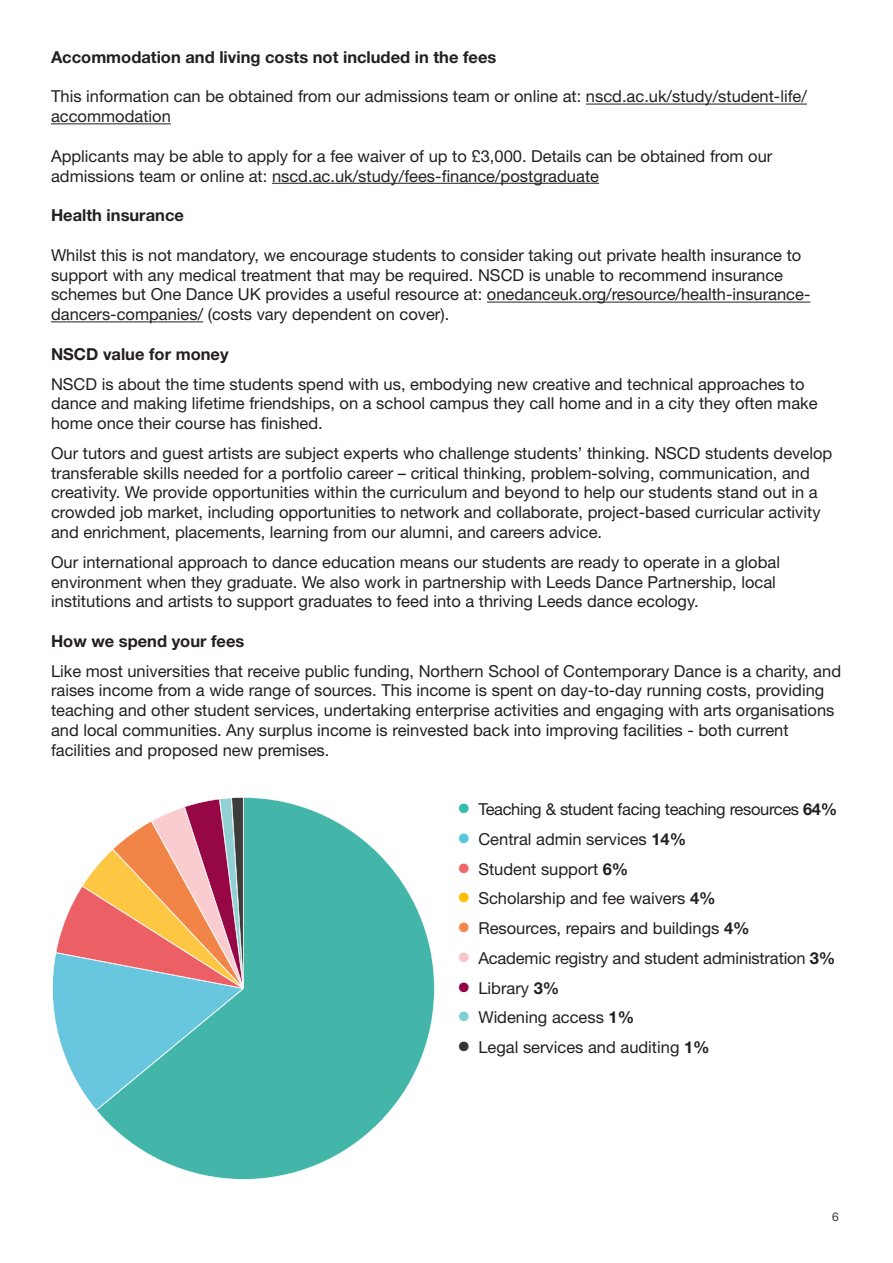
<style>
.page{position:relative;width:893px;height:1263px;background:#fff}
.page>*{position:absolute;margin:0;border:0;box-sizing:border-box;transform-origin:0 0}
.t1{font:16.5px/19.8px "Helvetica Neue LT Std";color:#231f20}
.t2{font:700 16.5px "Helvetica Neue LT Pro";color:#231f20}
.t3{font:16.5px "Helvetica Neue LT Std";letter-spacing:-.02em;color:#231f20}
.t4{font:12px "Helvetica Neue LT Std";color:#333637}
.s1{font-size:27px;color:#33bdaa}
.s2{font-weight:700}
.s3{font-size:27px;color:#55c7dd}
.s4{font-size:27px;color:#f1666a}
.s5{font-size:27px;color:#ffbf00}
.s6{font-size:27px;color:#f5864f}
.s7{font-size:27px;color:#f9c5c6}
.s8{font-size:27px;color:#900148}
.s9{font-size:27px;color:#7fcfd3}
.s10{font-size:27px;color:#333637}
</style>
<div class="page">
<hr style="left:586px;top:104px;width:221px;height:1px;background:#231f20">
<hr style="left:51px;top:123px;width:120px;height:1px;background:#231f20">
<hr style="left:272px;top:183px;width:327px;height:1px;background:#231f20">
<hr style="left:487px;top:302px;width:323px;height:1px;background:#231f20">
<hr style="left:51px;top:321px;width:152px;height:1px;background:#231f20">
<svg style="left:96px;top:797px;width:339px;height:382px;fill:#44b6a9"></svg>
<svg style="left:52px;top:797px;width:191px;height:313px"></svg>
<p class="t2" style="left:51px;top:47px;width:447px">Accommodation and living costs not included in the fees</p>
<p class="t1" style="left:51px;top:86px;width:757px">This information can be obtained from our admissions team or online at: nscd.ac.uk/study/student-life/ accommodation</p>
<p class="t1" style="left:51px;top:146px;width:723px">Applicants may be able to apply for a fee waiver of up to £3,000. Details can be obtained from our admissions team or online at: nscd.ac.uk/study/fees-finance/postgraduate</p>
<p class="t2" style="left:51px;top:205px;width:134px">Health insurance</p>
<p class="t1" style="left:51px;top:245px;width:761px">Whilst this is not mandatory, we encourage students to consider taking out private health insurance to support with any medical treatment that may be required. NSCD is unable to recommend insurance schemes but One Dance UK provides a useful resource at: onedanceuk.org/resource/health-insurance&shy;dancers-companies/ (costs vary dependent on cover).</p>
<p class="t2" style="left:51px;top:344px;width:179px">NSCD value for money</p>
<p class="t1" style="left:51px;top:374px;width:768px">NSCD is about the time students spend with us, embodying new creative and technical approaches to dance and making lifetime friendships, on a school campus they call home and in a city they often make home once their course has finished.</p>
<p class="t1" style="left:51px;top:443px;width:783px">Our tutors and guest artists are subject experts who challenge students’ thinking. NSCD students develop transferable skills needed for a portfolio career – critical thinking, problem-solving, communication, and creativity. We provide opportunities within the curriculum and beyond to help our students stand out in a crowded job market, including opportunities to network and collaborate, project-based curricular activity and enrichment, placements, learning from our alumni, and careers advice.</p>
<p class="t1" style="left:51px;top:552px;width:730px">Our international approach to dance education means our students are ready to operate in a global environment when they graduate. We also work in partnership with Leeds Dance Partnership, local institutions and artists to support graduates to feed into a thriving Leeds dance ecology.</p>
<p class="t2" style="left:51px;top:631px;width:195px">How we spend your fees</p>
<p class="t1" style="left:51px;top:661px;width:792px">Like most universities that receive public funding, Northern School of Contemporary Dance is a charity, and raises income from a wide range of sources. This income is spent on day-to-day running costs, providing teaching and other student services, undertaking enterprise activities and engaging with arts organisations and local communities. Any surplus income is reinvested back into improving facilities - both current facilities and proposed new premises.</p>
<p class="t3" style="left:457px;top:799px;width:382px"><span class="s1">•</span> Teaching &amp; student facing teaching resources <span class="s2">64%</span></p>
<p class="t1" style="left:457px;top:829px;width:231px"><span class="s3">•</span> Central admin services <span class="s2">14%</span></p>
<p class="t1" style="left:457px;top:859px;width:173px"><span class="s4">•</span> Student support <span class="s2">6%</span></p>
<p class="t1" style="left:457px;top:888px;width:260px"><span class="s5">•</span> Scholarship and fee waivers <span class="s2">4%</span></p>
<p class="t1" style="left:457px;top:918px;width:294px"><span class="s6">•</span> Resources, repairs and buildings <span class="s2">4%</span></p>
<p class="t1" style="left:457px;top:948px;width:380px"><span class="s7">•</span> Academic registry and student administration <span class="s2">3%</span></p>
<p class="t1" style="left:457px;top:977px;width:104px"><span class="s8">•</span> Library <span class="s2">3%</span></p>
<p class="t1" style="left:457px;top:1007px;width:179px"><span class="s9">•</span> Widening access <span class="s2">1%</span></p>
<p class="t1" style="left:457px;top:1037px;width:254px"><span class="s10">•</span> Legal services and auditing <span class="s2">1%</span></p>
<p class="t4" style="left:832px;top:1209px;width:8px">6</p>
</div>
